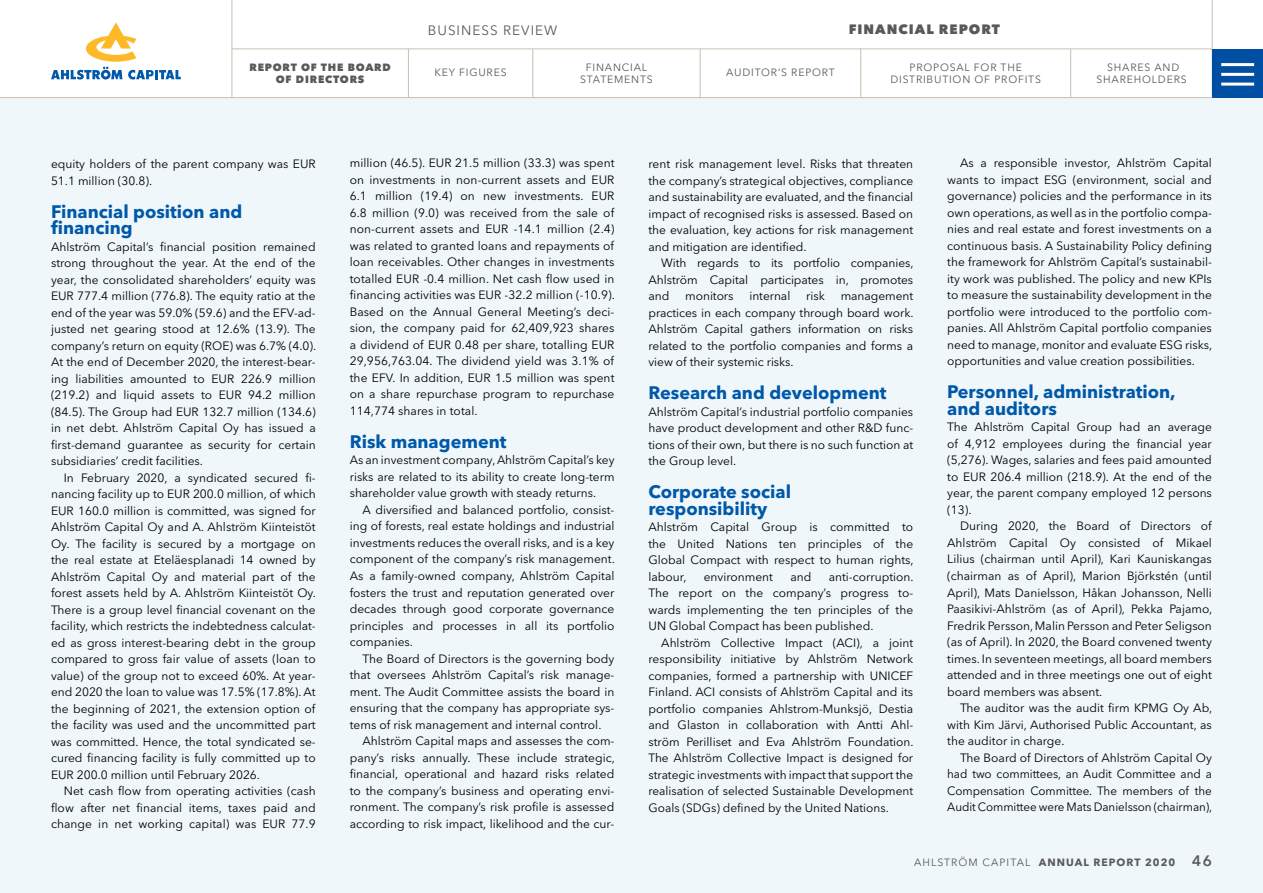
<style>
.page{position:relative;width:1263px;height:893px;background:#fff}
.page>*{position:absolute;margin:0;border:0;box-sizing:border-box;transform-origin:0 0}
.t1{font:700 18px/16.5px "Avenir Next LT Pro";color:#0058a9}
.t2{font:800 13.5px "Avenir Next LT Pro";letter-spacing:.075em;color:#58595b}
.t3{font:13.5px "Avenir Next LT Pro";letter-spacing:.075em;color:#58595b}
.t4{font:12px/16.5px "Avenir Next LT Pro";color:#000;text-align:justify}
.t5{font:10.5px/12px "Avenir Next LT Pro";letter-spacing:.075em;color:#58595b;text-align:center}
.t6{font:700 10.5px "Avenir Next LT Pro";letter-spacing:.1em;color:#58595b}
.t7{font:800 10.5px/12px "Avenir Next LT Pro";letter-spacing:.075em;color:#58595b;text-align:center}
.s1{font-weight:400}
.s2{font-weight:600;font-size:15px}
</style>
<div class="page">
<div style="left:0;top:98px;width:1263px;height:795px;background:#eff7fb"></div>
<hr style="left:232px;top:49px;width:980px;height:1px;background:#cabfb1">
<hr style="left:232px;top:0;width:1px;height:98px;background:#cabfb1">
<hr style="left:1212px;top:0;width:1px;height:98px;background:#cabfb1">
<hr style="left:408px;top:49px;width:1px;height:49px;background:#cabfb1">
<hr style="left:532px;top:49px;width:1px;height:49px;background:#cabfb1">
<hr style="left:860px;top:49px;width:1px;height:48px;background:#cabfb1">
<hr style="left:1070px;top:49px;width:1px;height:49px;background:#cabfb1">
<hr style="left:700px;top:49px;width:1px;height:49px;background:#cabfb1">
<div style="left:1212px;top:49px;width:51px;height:49px;background:#004fa3"></div>
<hr style="left:1221px;top:63px;width:33px;height:3px;background:#fff">
<hr style="left:1221px;top:73px;width:33px;height:3px;background:#fff">
<hr style="left:1221px;top:83px;width:33px;height:3px;background:#fff">
<hr style="left:0;top:97px;width:1212px;height:1px;background:#cabfb1">
<svg style="left:51px;top:22px;width:130px;height:58px"></svg>
<p class="t3" style="left:428px;top:22px;width:131px">BUSINESS REVIEW</p>
<p class="t2" style="left:849px;top:21px;width:153px">FINANCIAL REPORT</p>
<p class="t7" style="left:249px;top:61px;width:143px">REPORT OF THE BOARD<br>OF DIRECTORS</p>
<p class="t5" style="left:435px;top:66px;width:74px">KEY FIGURES</p>
<p class="t5" style="left:726px;top:66px;width:110px">AUDITOR’S REPORT</p>
<p class="t5" style="left:890px;top:61px;width:152px">PROPOSAL FOR THE<br>DISTRIBUTION OF PROFITS</p>
<p class="t5" style="left:1096px;top:61px;width:92px">SHARES AND<br>SHAREHOLDERS</p>
<p class="t5" style="left:580px;top:61px;width:74px">FINANCIAL<br>STATEMENTS</p>
<p class="t4" style="left:51px;top:156px;width:266px">equity holders of the parent company was EUR<br>51.1 million (30.8).</p>
<h1 class="t1" style="left:51px;top:203px;width:193px">Financial position and financing</h1>
<p class="t4" style="left:51px;top:238px;width:267px">Ahlström Capital’s financial position remained strong throughout the year. At the end of the year, the consolidated shareholders’ equity was EUR 777.4 million (776.8). The equity ratio at the end of the year was 59.0% (59.6) and the EFV-ad&shy;justed net gearing stood at 12.6% (13.9). The company’s return on equity (ROE) was 6.7% (4.0).<br>At the end of December 2020, the interest-bear&shy;ing liabilities amounted to EUR 226.9 million (219.2) and liquid assets to EUR 94.2 million (84.5). The Group had EUR 132.7 million (134.6) in net debt. Ahlström Capital Oy has issued a first-demand guarantee as security for certain subsidiaries’ credit facilities.</p>
<p class="t4" style="left:51px;top:469px;width:267px;text-indent:13px">In February 2020, a syndicated secured fi&shy;nancing facility up to EUR 200.0 million, of which EUR 160.0 million is committed, was signed for Ahlström Capital Oy and A. Ahlström Kiinteistöt Oy. The facility is secured by a mortgage on the real estate at Eteläesplanadi 14 owned by Ahlström Capital Oy and material part of the forest assets held by A. Ahlström Kiinteistöt Oy.<br>There is a group level financial covenant on the facility, which restricts the indebtedness calculat&shy;ed as gross interest-bearing debt in the group compared to gross fair value of assets (loan to value) of the group not to exceed 60%. At year&shy;end 2020 the loan to value was 17.5% (17.8%). At the beginning of 2021, the extension option of the facility was used and the uncommitted part was committed. Hence, the total syndicated se&shy;cured financing facility is fully committed up to EUR 200.0 million until February 2026.</p>
<p class="t4" style="left:51px;top:783px;width:266px;text-indent:13px">Net cash flow from operating activities (cash flow after net financial items, taxes paid and change in net working capital) was EUR 77.9</p>
<p class="t4" style="left:350px;top:155px;width:267px">million (46.5). EUR 21.5 million (33.3) was spent on investments in non-current assets and EUR 6.1 million (19.4) on new investments. EUR 6.8 million (9.0) was received from the sale of non-current assets and EUR -14.1 million (2.4) was related to granted loans and repayments of loan receivables. Other changes in investments totalled EUR -0.4 million. Net cash flow used in financing activities was EUR -32.2 million (-10.9).<br>Based on the Annual General Meeting’s deci&shy;sion, the company paid for 62,409,923 shares a dividend of EUR 0.48 per share, totalling EUR 29,956,763.04. The dividend yield was 3.1% of the EFV. In addition, EUR 1.5 million was spent on a share repurchase program to repurchase 114,774 shares in total.</p>
<h1 class="t1" style="left:350px;top:433px;width:158px">Risk management</h1>
<p class="t4" style="left:350px;top:452px;width:266px">As an investment company, Ahlström Capital’s key risks are related to its ability to create long-term shareholder value growth with steady returns.</p>
<p class="t4" style="left:350px;top:502px;width:267px;text-indent:13px">A diversified and balanced portfolio, consist&shy;ing of forests, real estate holdings and industrial investments reduces the overall risks, and is a key component of the company’s risk management.<br>As a family-owned company, Ahlström Capital fosters the trust and reputation generated over decades through good corporate governance principles and processes in all its portfolio companies.</p>
<p class="t4" style="left:350px;top:650px;width:266px;text-indent:13px">The Board of Directors is the governing body that oversees Ahlström Capital’s risk manage&shy;ment. The Audit Committee assists the board in ensuring that the company has appropriate sys&shy;tems of risk management and internal control.</p>
<p class="t4" style="left:350px;top:733px;width:267px;text-indent:13px">Ahlström Capital maps and assesses the com&shy;pany’s risks annually. These include strategic, financial, operational and hazard risks related to the company’s business and operating envi&shy;ronment. The company’s risk profile is assessed according to risk impact, likelihood and the cur-</p>
<p class="t4" style="left:648px;top:156px;width:266px">rent risk management level. Risks that threaten the company’s strategical objectives, compliance and sustainability are evaluated, and the financial impact of recognised risks is assessed. Based on the evaluation, key actions for risk management and mitigation are identified.</p>
<p class="t4" style="left:648px;top:255px;width:267px;text-indent:13px">With regards to its portfolio companies, Ahlström Capital participates in, promotes and</p>
<p class="t4" style="left:685px;top:288px;width:50px">monitors</p>
<p class="t4" style="left:749px;top:288px;width:42px">internal</p>
<p class="t4" style="left:806px;top:288px;width:20px">risk</p>
<p class="t4" style="left:648px;top:288px;width:267px;text-indent:192px">management practices in each company through board work.<br>Ahlström Capital gathers information on risks related to the portfolio companies and forms a view of their systemic risks.</p>
<h1 class="t1" style="left:648px;top:385px;width:240px">Research and development</h1>
<p class="t4" style="left:648px;top:403px;width:266px">Ahlström Capital’s industrial portfolio companies have product development and other R&amp;D func&shy;tions of their own, but there is no such function at the Group level.</p>
<h1 class="t1" style="left:648px;top:484px;width:144px">Corporate social responsibility</h1>
<p class="t4" style="left:648px;top:519px;width:267px">Ahlström Capital Group is committed to the United Nations ten principles of the Global Compact with respect to human rights, labour,</p>
<p class="t4" style="left:704px;top:568px;width:71px">environment</p>
<p class="t4" style="left:790px;top:568px;width:23px">and</p>
<p class="t4" style="left:648px;top:568px;width:267px;text-indent:180px">anti-corruption.<br>The report on the company’s progress to&shy;wards implementing the ten principles of the UN Global Compact has been published.</p>
<p class="t4" style="left:648px;top:634px;width:267px;text-indent:13px">Ahlström Collective Impact (ACI), a joint responsibility initiative by Ahlström Network companies, formed a partnership with UNICEF Finland. ACI consists of Ahlström Capital and its portfolio companies Ahlstrom-Munksjö, Destia and Glaston in collaboration with Antti Ahl&shy;ström Perilliset and Eva Ahlström Foundation.<br>The Ahlström Collective Impact is designed for strategic investments with impact that support the realisation of selected Sustainable Development Goals (SDGs) defined by the United Nations.</p>
<p class="t4" style="left:947px;top:155px;width:267px;text-indent:13px">As a responsible investor, Ahlström Capital wants to impact ESG (environment, social and governance) policies and the performance in its own operations, as well as in the portfolio compa&shy;nies and real estate and forest investments on a continuous basis. A Sustainability Policy defining the framework for Ahlström Capital’s sustainabil&shy;ity work was published. The policy and new KPIs to measure the sustainability development in the portfolio were introduced to the portfolio com&shy;panies. All Ahlström Capital portfolio companies need to manage, monitor and evaluate ESG risks, opportunities and value creation possibilities.</p>
<h1 class="t1" style="left:947px;top:384px;width:230px">Personnel, administration, and auditors</h1>
<p class="t4" style="left:947px;top:419px;width:266px">The Ahlström Capital Group had an average of 4,912 employees during the financial year (5,276). Wages, salaries and fees paid amounted to EUR 206.4 million (218.9). At the end of the year, the parent company employed 12 persons (13).</p>
<p class="t4" style="left:947px;top:518px;width:267px;text-indent:13px">During 2020, the Board of Directors of Ahlström Capital Oy consisted of Mikael Lilius (chairman until April), Kari Kauniskangas (chairman as of April), Marion Björkstén (until April), Mats Danielsson, Håkan Johansson, Nelli Paasikivi-Ahlström (as of April), Pekka Pajamo, Fredrik Persson, Malin Persson and Peter Seligson (as of April). In 2020, the Board convened twenty times. In seventeen meetings, all board members attended and in three meetings one out of eight board members was absent.</p>
<p class="t4" style="left:947px;top:700px;width:267px;text-indent:13px">The auditor was the audit firm KPMG Oy Ab, with Kim Järvi, Authorised Public Accountant, as the auditor in charge.</p>
<p class="t4" style="left:947px;top:749px;width:267px;text-indent:13px">The Board of Directors of Ahlström Capital Oy had two committees, an Audit Committee and a Compensation Committee. The members of the Audit Committee were Mats Danielsson (chairman),</p>
<p class="t6" style="left:914px;top:855px;width:299px"><span class="s1">AHLSTRÖM CAPITAL</span> ANNUAL REPORT 2020 <span class="s2">46</span></p>
</div>
